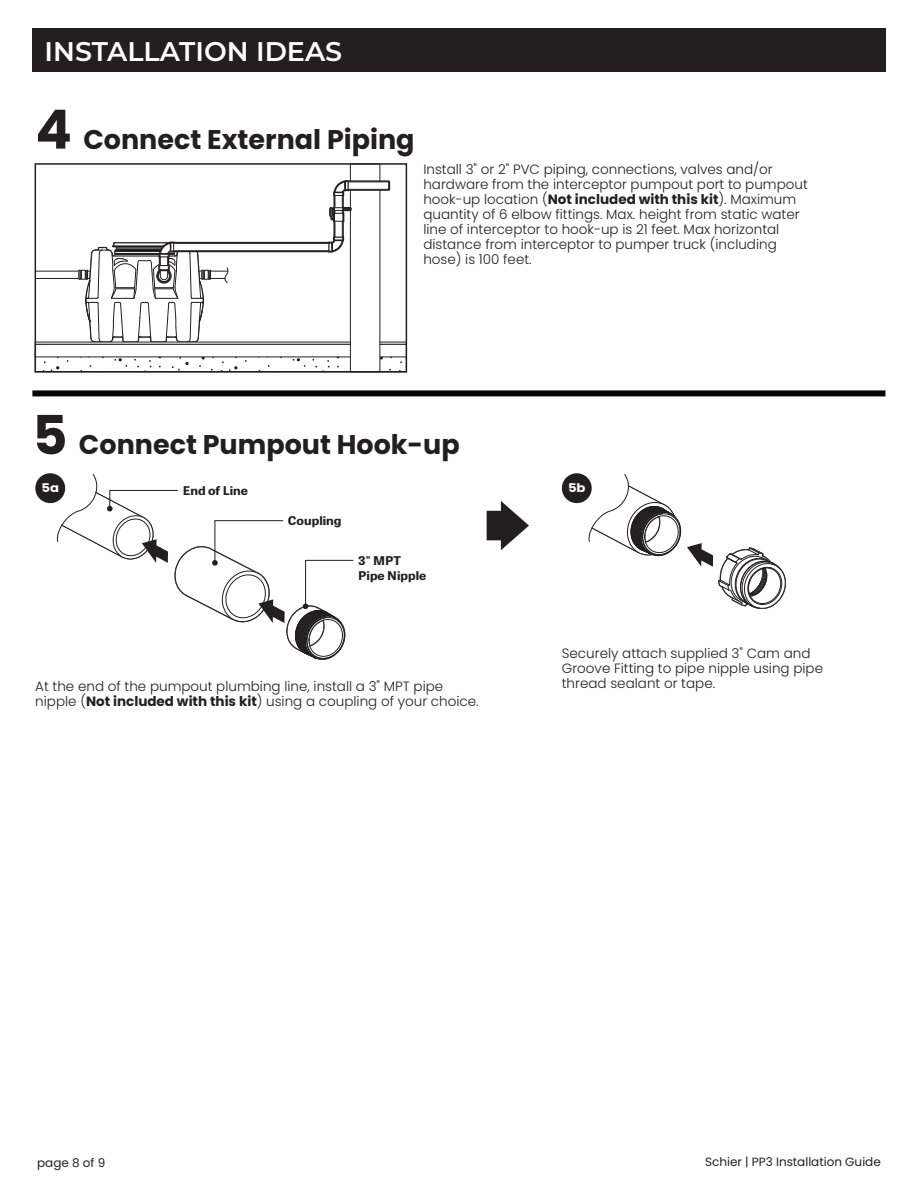
<style>
.page{position:relative;width:918px;height:1188px;background:#fff}
.page>*{position:absolute;margin:0;border:0;box-sizing:border-box;transform-origin:0 0}
.t1{font:700 27px "Poppins";color:#231f20}
.t2{font:600 27px "Montserrat";color:#fff}
.t3{font:300 13.5px/15px "Poppins";color:#231f20}
.t4{font:12px "Poppins";color:#231f20}
.t5{font:700 12px/15px "Tablet Gothic";color:#231f20;scale:1.1 1}
.t6{font:700 12px "Poppins";color:#fff;scale:1.1 1}
.s1{font-size:54px}
.s2{font-weight:700}
</style>
<div class="page">
<svg style="left:687px;top:543px;width:99px;height:66px"></svg>
<svg style="left:588px;top:473px;width:93px;height:84px"></svg>
<div style="left:35px;top:473px;width:30px;height:30px;background:#231f20;border-radius:50%"></div>
<svg style="left:487px;top:501px;width:42px;height:49px"></svg>
<div style="left:562px;top:473px;width:30px;height:30px;background:#231f20;border-radius:50%"></div>
<svg style="left:55px;top:474px;width:299px;height:186px"></svg>
<div style="left:32px;top:390px;width:853px;height:6px;background:#050504"></div>
<div style="left:32px;top:29px;width:853px;height:43px;background:#231f20"></div>
<svg style="left:38px;top:357px;width:366px;height:13px"></svg>
<div style="left:35px;top:344px;width:372px;height:13px;background:#fff;border:1px solid #231f20"></div>
<div style="left:350px;top:164px;width:30px;height:208px;background:#fff;border:1px solid #231f20"></div>
<svg style="left:38px;top:180px;width:352px;height:163px"></svg>
<div style="left:35px;top:163px;width:372px;height:210px;border:2px solid #231f20"></div>
<h1 class="t2" style="left:45px;top:33px;width:299px">INSTALLATION IDEAS</h1>
<h1 class="t1" style="left:35px;top:124px;width:381px"><span class="s1">4</span> Connect External Piping</h1>
<p class="t3" style="left:423px;top:162px;width:386px">Install 3" or 2" PVC piping, connections, valves and/or hardware from the interceptor pumpout port to pumpout hook-up location (<span class="s2">Not included with this kit</span>). Maximum quantity of 6 elbow fittings. Max. height from static water line of interceptor to hook-up is 21 feet. Max horizontal distance from interceptor to pumper truck (including hose) is 100 feet.</p>
<h1 class="t1" style="left:32px;top:429px;width:429px"><span class="s1">5</span> Connect Pumpout Hook-up</h1>
<p class="t5" style="left:183px;top:483px;width:61px">End of Line</p>
<p class="t5" style="left:288px;top:513px;width:50px">Coupling</p>
<p class="t5" style="left:358px;top:553px;width:63px">3" MPT<br>Pipe Nipple</p>
<p class="t6" style="left:41px;top:481px;width:17px">5a</p>
<p class="t3" style="left:35px;top:679px;width:445px">At the end of the pumpout plumbing line, install a 3" MPT pipe nipple (<span class="s2">Not included with this kit</span>) using a coupling of your choice.</p>
<p class="t6" style="left:568px;top:481px;width:17px">5b</p>
<p class="t3" style="left:562px;top:646px;width:263px">Securely attach supplied 3" Cam and<br>Groove Fitting to pipe nipple using pipe thread sealant or tape.</p>
<p class="t4" style="left:37px;top:1155px;width:70px">page 8 of 9</p>
<p class="t4" style="left:705px;top:1155px;width:177px">Schier | PP3 Installation Guide</p>
</div>
